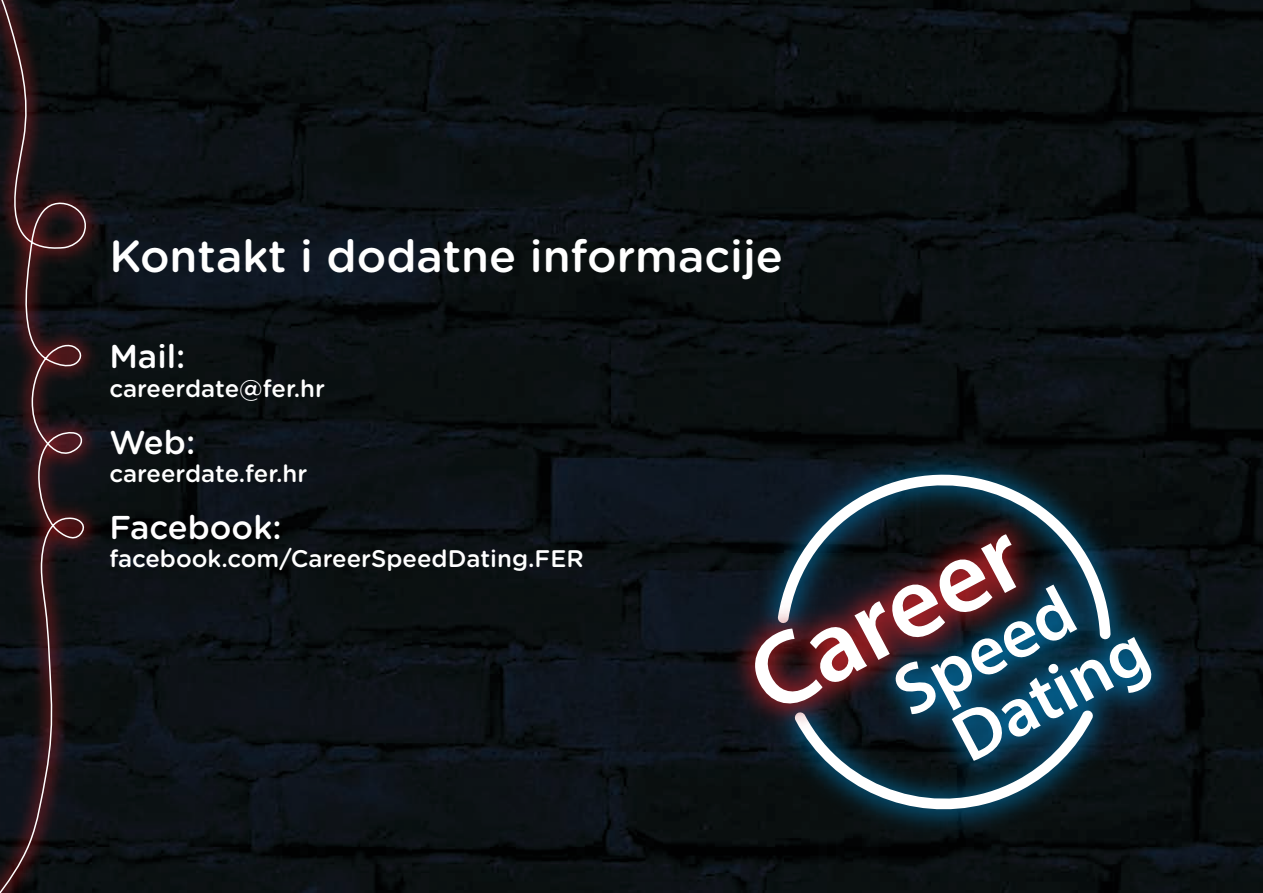
<style>
.page{position:relative;width:1263px;height:893px;background:#fff}
.page>*{position:absolute;margin:0;border:0;box-sizing:border-box;transform-origin:0 0}
.t1{font:500 45px "Gotham Rounded";color:#fff}
.t2{font:500 33px "Gotham Rounded";color:#fff}
.t3{font:500 24px "Gotham Rounded";color:#fff}
</style>
<div class="page">
<img style="left:142px;top:0;width:1121px;height:893px">
<img style="left:96px;top:0;width:46px;height:893px">
<svg style="left:0;top:0;width:96px;height:893px;background:#1e171a"></svg>
<img style="left:720px;top:417px;width:489px;height:450px">
<svg style="left:777px;top:451px;width:334px;height:83px;background:#0b161d"></svg>
<img style="left:697px;top:476px;width:378px;height:285px">
<svg style="left:749px;top:534px;width:403px;height:289px"></svg>
<h1 class="t1" style="left:109px;top:224px;width:675px">Kontakt i dodatne informacije</h1>
<h2 class="t2" style="left:109px;top:333px;width:78px">Mail:</h2>
<p class="t3" style="left:109px;top:372px;width:217px">careerdate@fer.hr</p>
<h2 class="t2" style="left:109px;top:418px;width:87px">Web:</h2>
<p class="t3" style="left:109px;top:457px;width:200px">careerdate.fer.hr</p>
<h2 class="t2" style="left:109px;top:503px;width:174px">Facebook:</h2>
<p class="t3" style="left:109px;top:542px;width:476px">facebook.com/CareerSpeedDating.FER</p>
</div>
